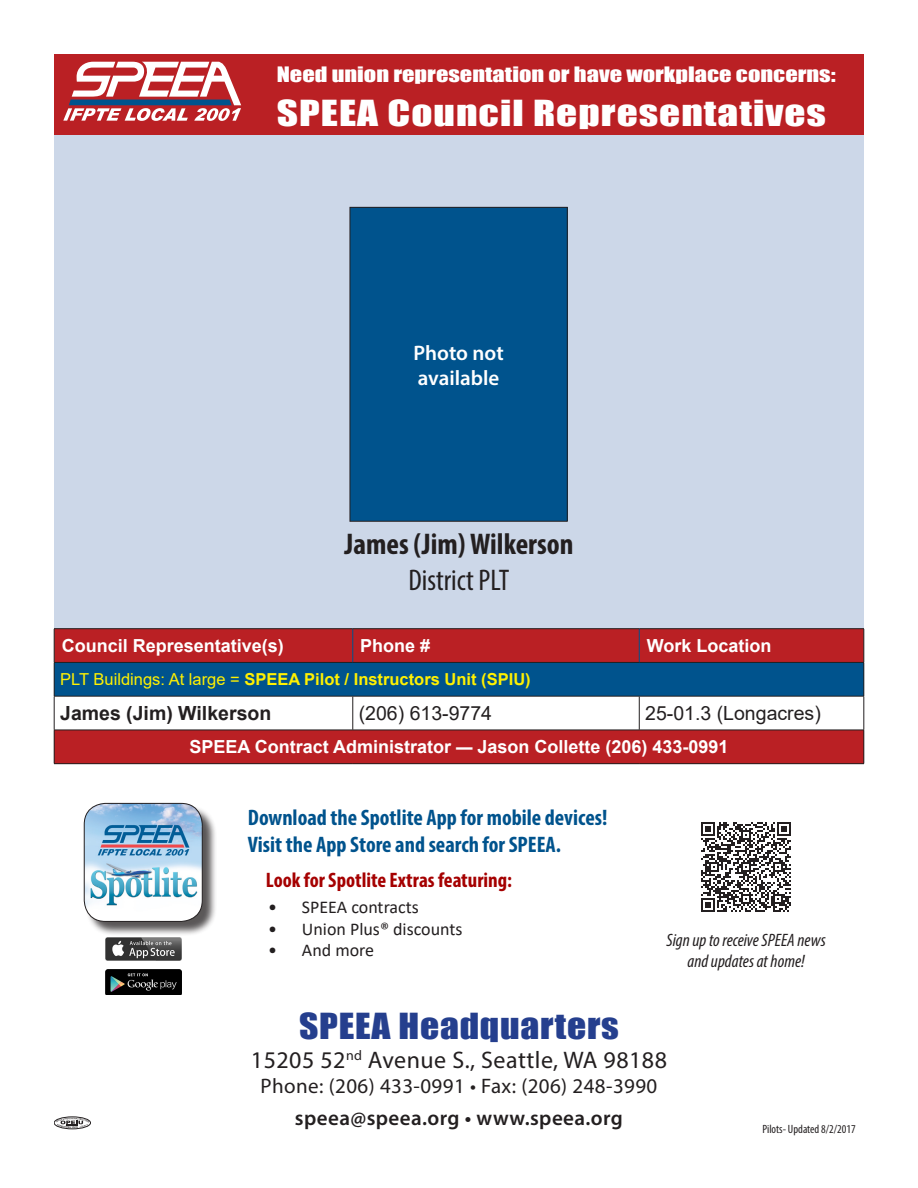
<style>
.page{position:relative;width:918px;height:1188px;background:#fff}
.page>*{position:absolute;margin:0;border:0;box-sizing:border-box;transform-origin:0 0}
.t1{font:33px "Impact";letter-spacing:.025em;color:#fff;scale:1.25 1}
.t2{font:33px "Impact";letter-spacing:.02em;color:#253f8e;scale:1.14 1}
.t3{font:700 condensed 30px/36px "Myriad Pro";color:#231f20;text-align:center}
.t4{font:24px "Myriad Pro";letter-spacing:.02em;color:#231f20}
.Normal_wrd_2{font:700 condensed 22.5px/27px "Myriad Pro";color:#00538d}
.t5{font:21px "Myriad Pro";letter-spacing:.02em;color:#231f20}
.Normal_wrd_2-2{font:700 condensed 21px "Myriad Pro";color:#a50000}
.t6{font:600 21px "Myriad Pro";letter-spacing:.02em;color:#231f20}
.t7{font:600 21px/25.2px "Myriad Pro";color:#fff}
.t8{font:19.5px "Impact";color:#fff;scale:1.25 1}
.t9{font:19.5px "Arial";color:#231f20}
.t10{font:700 19.5px "Arial";color:#231f20}
.t11{font:700 18px "Arial";color:#fff}
.t12{font:18px "Calibri";color:#231f20}
.t13{font:italic condensed 18px/21.6px "Myriad Pro";color:#231f20;text-align:center}
.t14{font:700 16.5px "Arial";color:#fff101}
.t15{font:condensed 12px "Myriad Pro";color:#231f20}
.s1{font-weight:400}
.s2{font-size:16.5px}
</style>
<div class="page">
<div style="left:54px;top:135px;width:810px;height:493px;background:#ccd7e8"></div>
<div style="left:54px;top:54px;width:810px;height:81px;background:#ba2024"></div>
<div style="left:54px;top:1117px;width:37px;height:12px;border:1px solid #231f20;border-radius:50%"></div>
<svg style="left:56px;top:1118px;width:33px;height:10px"></svg>
<svg style="left:63px;top:62px;width:178px;height:59px"></svg>
<div style="left:350px;top:207px;width:217px;height:314px;background:#00538d"></div>
<div style="left:350px;top:207px;width:218px;height:315px;border:1px solid #231f20"></div>
<div style="left:55px;top:629px;width:809px;height:33px;background:#ba2024"></div>
<div style="left:54px;top:662px;width:810px;height:34px;background:#00538d"></div>
<svg style="left:55px;top:697px;width:809px;height:33px"></svg>
<div style="left:54px;top:730px;width:810px;height:34px;background:#ba2024"></div>
<hr style="left:353px;top:696px;width:1px;height:34px;background:#231f20">
<hr style="left:639px;top:696px;width:1px;height:34px;background:#231f20">
<hr style="left:54px;top:730px;width:299px;height:1px;background:#231f20">
<hr style="left:353px;top:730px;width:286px;height:1px;background:#231f20">
<hr style="left:639px;top:730px;width:225px;height:1px;background:#231f20">
<hr style="left:54px;top:763px;width:299px;height:1px;background:#231f20">
<hr style="left:353px;top:763px;width:286px;height:1px;background:#231f20">
<hr style="left:639px;top:763px;width:225px;height:1px;background:#231f20">
<hr style="left:353px;top:629px;width:1px;height:33px;background:#00538d">
<hr style="left:639px;top:629px;width:1px;height:33px;background:#00538d">
<hr style="left:54px;top:628px;width:299px;height:1px;background:#231f20">
<hr style="left:54px;top:629px;width:1px;height:33px;background:#231f20">
<hr style="left:353px;top:628px;width:286px;height:1px;background:#231f20">
<hr style="left:639px;top:628px;width:225px;height:1px;background:#231f20">
<hr style="left:864px;top:629px;width:1px;height:33px;background:#231f20">
<hr style="left:54px;top:662px;width:299px;height:1px;background:#231f20">
<hr style="left:54px;top:663px;width:1px;height:33px;background:#231f20">
<hr style="left:353px;top:662px;width:286px;height:1px;background:#231f20">
<hr style="left:639px;top:662px;width:225px;height:1px;background:#231f20">
<hr style="left:864px;top:663px;width:1px;height:33px;background:#231f20">
<hr style="left:54px;top:696px;width:299px;height:1px;background:#231f20">
<hr style="left:54px;top:696px;width:1px;height:34px;background:#231f20">
<hr style="left:353px;top:696px;width:286px;height:1px;background:#231f20">
<hr style="left:639px;top:696px;width:225px;height:1px;background:#231f20">
<hr style="left:864px;top:696px;width:1px;height:34px;background:#231f20">
<hr style="left:54px;top:730px;width:1px;height:34px;background:#231f20">
<hr style="left:864px;top:730px;width:1px;height:34px;background:#231f20">
<svg style="left:702px;top:822px;width:89px;height:90px"></svg>
<div style="left:86px;top:805px;width:131px;height:131px;background:#231f20;opacity:.75"></div>
<img style="left:84px;top:803px;width:118px;height:118px">
<div style="left:84px;top:803px;width:118px;height:119px;border:1px solid #231f20;border-radius:21px"></div>
<img style="left:105px;top:938px;width:76px;height:22px">
<img style="left:106px;top:969px;width:75px;height:25px">
<p class="t8" style="left:277px;top:59px;width:449px">Need union representation or have workplace concerns:</p>
<p class="t1" style="left:277px;top:87px;width:441px">SPEEA Council Representatives</p>
<p class="t7" style="left:414px;top:339px;width:92px">Photo not available</p>
<p class="t3" style="left:344px;top:526px;width:231px">James (Jim) Wilkerson<br><span class="s1">District PLT</span></p>
<p class="t11" style="left:62px;top:633px;width:224px">Council Representative(s)</p>
<p class="t11" style="left:360px;top:633px;width:72px">Phone #</p>
<p class="t11" style="left:647px;top:633px;width:126px">Work Location</p>
<p class="t14" style="left:60px;top:668px;width:472px"><span class="s1">PLT Buildings: At large =</span> SPEEA Pilot / Instructors Unit (SPIU)</p>
<p class="t10" style="left:60px;top:700px;width:213px">James (Jim) Wilkerson</p>
<p class="t9" style="left:359px;top:700px;width:135px">(206) 613-9774</p>
<p class="t9" style="left:645px;top:700px;width:177px">25-01.3 (Longacres)</p>
<p class="t11" style="left:189px;top:734px;width:541px">SPEEA Contract Administrator <span class="s2">—</span> Jason Collette (206) 433-0991</p>
<p class="Normal_wrd_2" style="left:248px;top:803px;width:361px">Download the Spotlite App for mobile devices!<br>Visit the App Store and search for SPEEA.</p>
<p class="Normal_wrd_2-2" style="left:266px;top:866px;width:248px">Look for Spotlite Extras featuring:</p>
<p class="t12" style="left:268px;top:894px;width:152px">• SPEEA contracts</p>
<p class="t12" style="left:268px;top:916px;width:196px">• Union Plus® discounts</p>
<p class="t12" style="left:268px;top:938px;width:108px">• And more</p>
<p class="t13" style="left:667px;top:929px;width:161px">Sign up to receive SPEEA news and updates at home!</p>
<p class="t2" style="left:299px;top:1000px;width:282px">SPEEA Headquarters</p>
<p class="t4" style="left:251px;top:1045px;width:418px">15205 52<sup>nd</sup> Avenue S., Seattle, WA 98188</p>
<p class="t5" style="left:261px;top:1073px;width:398px">Phone: (206) 433-0991 • Fax: (206) 248-3990</p>
<p class="t6" style="left:295px;top:1104px;width:330px">speea@speea.org • www.speea.org</p>
<p class="t15" style="left:762px;top:1121px;width:95px">Pilots- Updated 8/2/2017</p>
</div>
